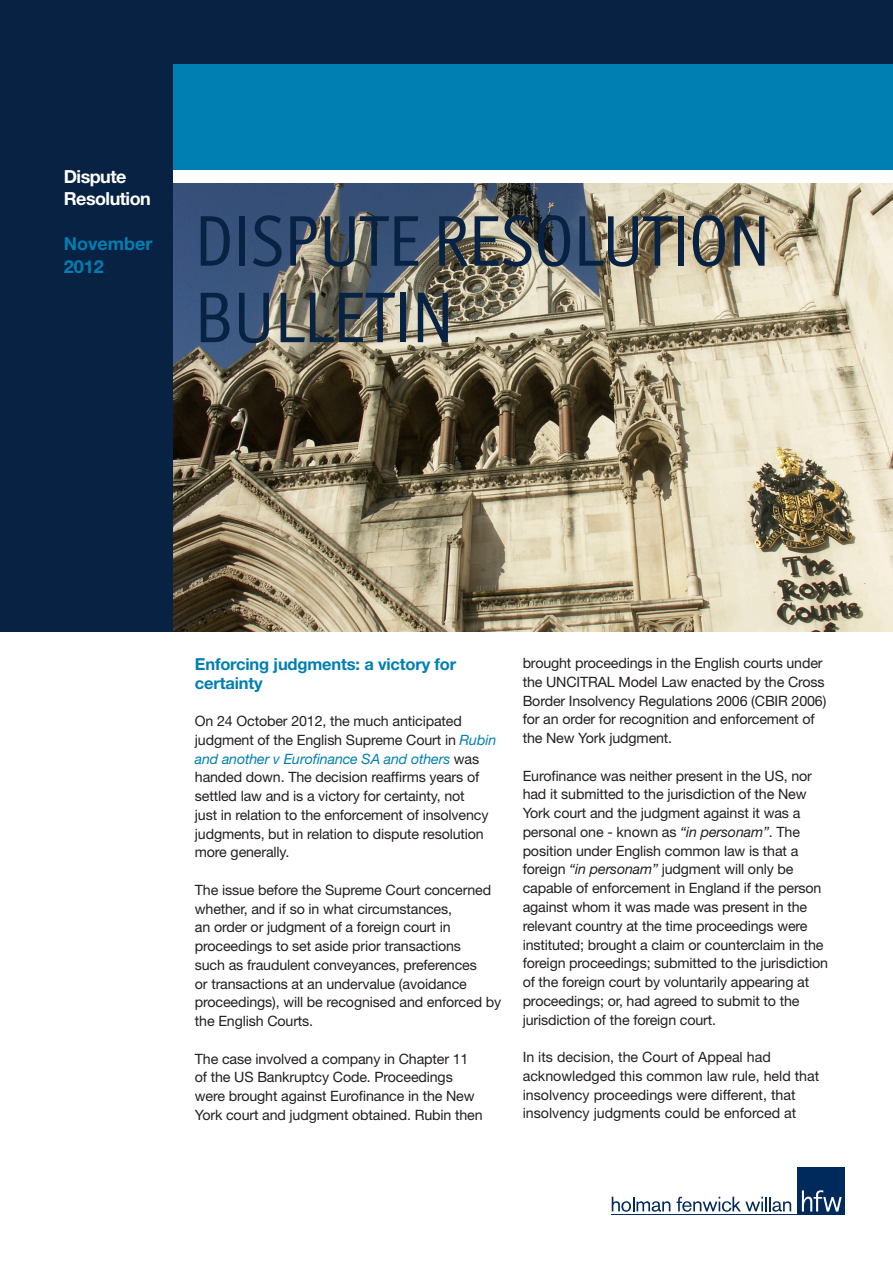
<style>
.page{position:relative;width:893px;height:1263px;background:#fff}
.page>*{position:absolute;margin:0;border:0;box-sizing:border-box;transform-origin:0 0}
.t1{font:72px/76.5px "Officina Display ITC";color:#072242}
.t2{font:700 18px/22.5px "Helvetica Neue LT";letter-spacing:-.03em;color:#fff}
.t3{font:700 18px/22.5px "Helvetica Neue LT";color:#007fb2}
.t4{font:700 16.5px/18.8px "Helvetica Neue LT";letter-spacing:-.01em;color:#007fb2}
.t5{font:14.25px/18.8px "Helvetica Neue LT";letter-spacing:-.01em;color:#231f20}
.s1{font-style:italic;color:#007fb2}
.s2{font-style:italic}
</style>
<div class="page">
<div style="left:0;top:0;width:893px;height:631px;background:#072242"></div>
<div style="left:174px;top:64px;width:719px;height:563px;background:#007fb2"></div>
<img style="left:174px;top:183px;width:719px;height:448px">
<div style="left:797px;top:1167px;width:48px;height:48px;background:#00295c"></div>
<svg style="left:612px;top:1197px;width:58px;height:15px"></svg>
<svg style="left:676px;top:1197px;width:115px;height:15px"></svg>
<svg style="left:802px;top:1190px;width:40px;height:21px"></svg>
<hr style="left:611px;top:1214px;width:234px;height:1px;background:#00295c">
<div style="left:174px;top:170px;width:719px;height:13px;background:#fff"></div>
<p class="t2" style="left:64px;top:165px;width:89px">Dispute<br>Resolution</p>
<p class="t3" style="left:64px;top:232px;width:90px">November<br>2012</p>
<p class="t1" style="left:195px;top:202px;width:577px">DISPUTE RESOLUTION<br>BULLETIN</p>
<p class="t4" style="left:195px;top:654px;width:263px">Enforcing judgments: a victory for certainty</p>
<p class="t5" style="left:195px;top:711px;width:303px">On 24 October 2012, the much anticipated judgment of the English Supreme Court in <span class="s1">Rubin and another v Eurofinance SA and others</span> was handed down. The decision reaffirms years of settled law and is a victory for certainty, not<br>just in relation to the enforcement of insolvency judgments, but in relation to dispute resolution more generally.</p>
<p class="t5" style="left:195px;top:880px;width:308px">The issue before the Supreme Court concerned whether, and if so in what circumstances,<br>an order or judgment of a foreign court in proceedings to set aside prior transactions<br>such as fraudulent conveyances, preferences<br>or transactions at an undervalue (avoidance proceedings), will be recognised and enforced by the English Courts.</p>
<p class="t5" style="left:195px;top:1049px;width:289px">The case involved a company in Chapter 11 of the US Bankruptcy Code. Proceedings were brought against Eurofinance in the New York court and judgment obtained. Rubin then</p>
<p class="t5" style="left:523px;top:653px;width:305px">brought proceedings in the English courts under the UNCITRAL Model Law enacted by the Cross Border Insolvency Regulations 2006 (CBIR 2006) for an order for recognition and enforcement of the New York judgment.</p>
<p class="t5" style="left:523px;top:766px;width:307px">Eurofinance was neither present in the US, nor had it submitted to the jurisdiction of the New York court and the judgment against it was a personal one - known as <span class="s2">“in personam”</span>. The position under English common law is that a foreign <span class="s2">“in personam”</span> judgment will only be capable of enforcement in England if the person against whom it was made was present in the relevant country at the time proceedings were instituted; brought a claim or counterclaim in the foreign proceedings; submitted to the jurisdiction of the foreign court by voluntarily appearing at proceedings; or, had agreed to submit to the jurisdiction of the foreign court.</p>
<p class="t5" style="left:523px;top:1047px;width:298px">In its decision, the Court of Appeal had acknowledged this common law rule, held that insolvency proceedings were different, that insolvency judgments could be enforced at</p>
</div>
